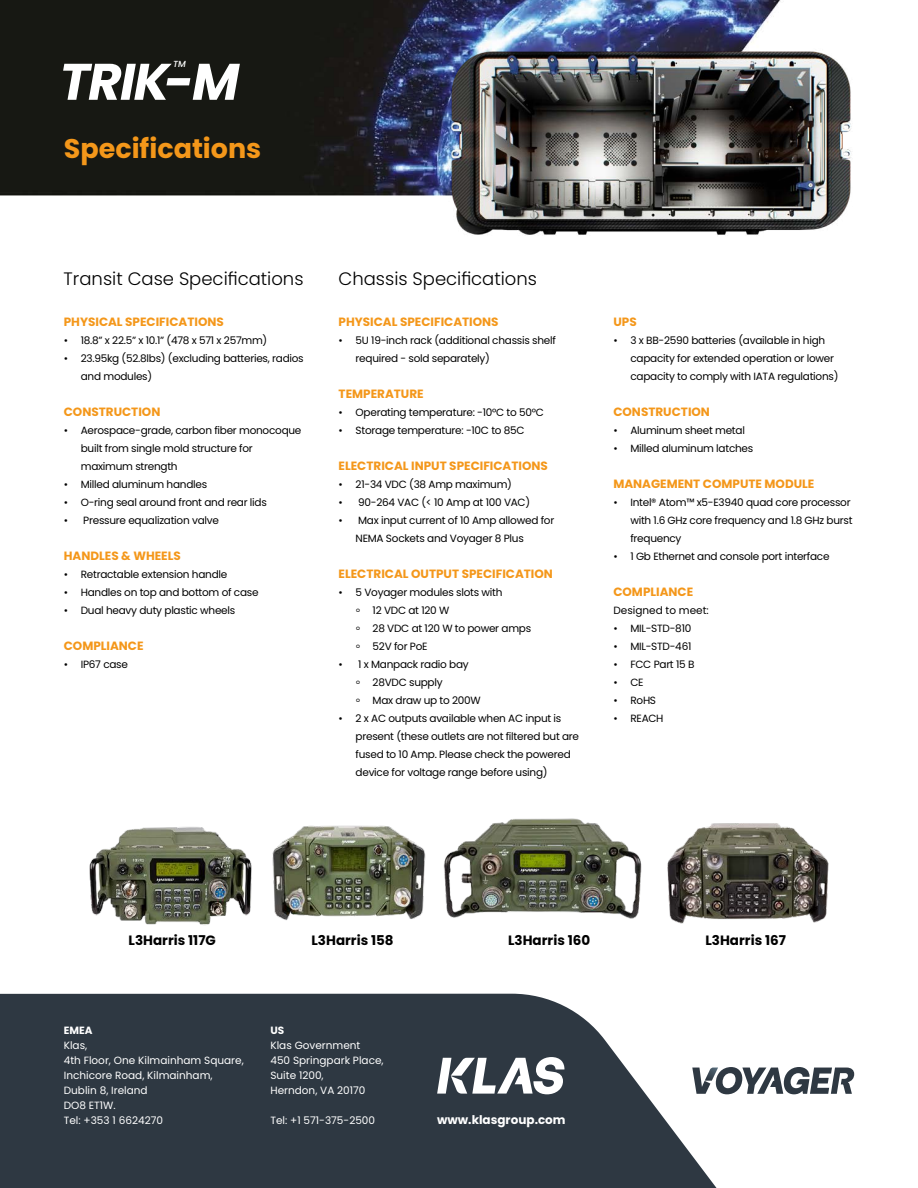
<style>
.page{position:relative;width:918px;height:1188px;background:#fff}
.page>*{position:absolute;margin:0;border:0;box-sizing:border-box;transform-origin:0 0}
.t1{font:italic 700 51.3px "Poppins";color:#fff}
.t2{font:700 27px "Poppins";color:#f4971a}
.t3{font:300 18px "Poppins";color:#000}
.t4{font:700 13.5px "Poppins";color:#000}
.t5{font:700 12px "Poppins";color:#f4971a}
.t6{font:700 12px "Poppins";color:#fff}
.t7{font:10.5px/18px "Poppins";letter-spacing:-.025em;color:#000}
.t8{font:10.5px/15px "Poppins";color:#fff}
.t9{font:10.5px "Poppins";color:#000}
.t10{font:700 10.5px "Poppins";color:#fff}
.t11{font:italic 500 8.85px "Poppins";color:#fff}
</style>
<div class="page">
<img style="left:0;top:0;width:855px;height:1095px">
<svg style="left:0;top:994px;width:725px;height:194px;fill:#2e3842"></svg>
<svg style="left:437px;top:1057px;width:127px;height:37px"></svg>
<svg style="left:692px;top:1067px;width:162px;height:27px"></svg>
<img style="left:87px;top:816px;width:744px;height:113px">
<img style="left:438px;top:39px;width:417px;height:208px">
<p class="t11" style="left:173px;top:58px;width:14px">TM</p>
<h1 class="t1" style="left:59px;top:52px;width:181px">TRIK-M</h1>
<h2 class="t2" style="left:64px;top:133px;width:199px">Specifications</h2>
<h3 class="t3" style="left:64px;top:268px;width:241px">Transit Case Specifications</h3>
<h3 class="t3" style="left:339px;top:268px;width:200px">Chassis Specifications</h3>
<p class="t5" style="left:64px;top:315px;width:162px">PHYSICAL SPECIFICATIONS</p>
<p class="t7" style="left:64px;top:331px;width:205px">• 18.8” x 22.5” x 10.1” (478 x 571 x 257mm)</p>
<p class="t7" style="left:81px;top:349px;width:224px;text-indent:-17px">• 23.95kg (52.8lbs) (excluding batteries, radios and modules)</p>
<p class="t5" style="left:64px;top:405px;width:98px">CONSTRUCTION</p>
<p class="t7" style="left:81px;top:421px;width:222px;text-indent:-17px">• Aerospace-grade, carbon fiber monocoque built from single mold structure for maximum strength</p>
<p class="t7" style="left:64px;top:475px;width:145px">• Milled aluminum handles</p>
<p class="t7" style="left:64px;top:493px;width:205px">• O-ring seal around front and rear lids</p>
<p class="t7" style="left:64px;top:511px;width:157px">• Pressure equalization valve</p>
<p class="t5" style="left:64px;top:549px;width:119px">HANDLES &amp; WHEELS</p>
<p class="t7" style="left:64px;top:565px;width:165px">• Retractable extension handle</p>
<p class="t7" style="left:64px;top:583px;width:196px">• Handles on top and bottom of case</p>
<p class="t7" style="left:64px;top:601px;width:173px">• Dual heavy duty plastic wheels</p>
<p class="t5" style="left:64px;top:639px;width:81px">COMPLIANCE</p>
<p class="t7" style="left:64px;top:655px;width:66px">• IP67 case</p>
<p class="t5" style="left:339px;top:315px;width:162px">PHYSICAL SPECIFICATIONS</p>
<p class="t7" style="left:356px;top:331px;width:202px;text-indent:-17px">• 5U 19-inch rack (additional chassis shelf required - sold separately)</p>
<p class="t5" style="left:339px;top:387px;width:87px">TEMPERATURE</p>
<p class="t7" style="left:339px;top:403px;width:207px">• Operating temperature: -10°C to 50°C</p>
<p class="t7" style="left:339px;top:421px;width:188px">• Storage temperature: -10C to 85C</p>
<p class="t5" style="left:339px;top:459px;width:211px">ELECTRICAL INPUT SPECIFICATIONS</p>
<p class="t7" style="left:339px;top:475px;width:175px">• 21-34 VDC (38 Amp maximum)</p>
<p class="t7" style="left:339px;top:493px;width:193px">• 90-264 VAC (&lt; 10 Amp at 100 VAC)</p>
<p class="t7" style="left:356px;top:511px;width:200px;text-indent:-17px">• Max input current of 10 Amp allowed for<br>NEMA Sockets and Voyager 8 Plus</p>
<p class="t5" style="left:339px;top:567px;width:216px">ELECTRICAL OUTPUT SPECIFICATION</p>
<p class="t7" style="left:356px;top:583px;width:177px;text-indent:-17px">• 5 Voyager modules slots with<br>॰ 12 VDC at 120 W<br>॰ 28 VDC at 120 W to power amps ॰ 52V for PoE</p>
<p class="t7" style="left:356px;top:655px;width:127px;text-indent:-17px">• 1 x Manpack radio bay<br>॰ 28VDC supply<br>॰ Max draw up to 200W</p>
<p class="t7" style="left:356px;top:709px;width:225px;text-indent:-17px">• 2 x AC outputs available when AC input is present (these outlets are not filtered but are fused to 10 Amp. Please check the powered device for voltage range before using)</p>
<p class="t5" style="left:613px;top:315px;width:25px">UPS</p>
<p class="t7" style="left:630px;top:331px;width:210px;text-indent:-17px">• 3 x BB-2590 batteries (available in high capacity for extended operation or lower capacity to comply with IATA regulations)</p>
<p class="t5" style="left:613px;top:405px;width:98px">CONSTRUCTION</p>
<p class="t7" style="left:613px;top:421px;width:133px">• Aluminum sheet metal</p>
<p class="t7" style="left:613px;top:439px;width:141px">• Milled aluminum latches</p>
<p class="t5" style="left:613px;top:477px;width:203px">MANAGEMENT COMPUTE MODULE</p>
<p class="t7" style="left:630px;top:493px;width:224px;text-indent:-17px">• Intel® Atom™ x5-E3940 quad core processor with 1.6 GHz core frequency and 1.8 GHz burst frequency</p>
<p class="t7" style="left:613px;top:547px;width:218px">• 1 Gb Ethernet and console port interface</p>
<p class="t5" style="left:613px;top:585px;width:81px">COMPLIANCE</p>
<p class="t9" style="left:613px;top:604px;width:97px">Designed to meet:</p>
<p class="t7" style="left:613px;top:619px;width:79px">• MIL-STD-810</p>
<p class="t7" style="left:613px;top:637px;width:80px">• MIL-STD-461</p>
<p class="t7" style="left:613px;top:655px;width:83px">• FCC Part 15 B</p>
<p class="t7" style="left:613px;top:673px;width:32px">• CE</p>
<p class="t7" style="left:613px;top:691px;width:44px">• RoHS</p>
<p class="t7" style="left:613px;top:709px;width:52px">• REACH</p>
<p class="t4" style="left:129px;top:933px;width:89px">L3Harris 117G</p>
<p class="t4" style="left:312px;top:933px;width:84px">L3Harris 158</p>
<p class="t4" style="left:508px;top:933px;width:84px">L3Harris 160</p>
<p class="t4" style="left:705px;top:933px;width:82px">L3Harris 167</p>
<p class="t10" style="left:64px;top:1024px;width:30px">EMEA</p>
<p class="t8" style="left:64px;top:1038px;width:182px">Klas,<br>4th Floor, One Kilmainham Square,<br>Inchicore Road, Kilmainham,<br>Dublin 8, Ireland<br>DO8 ET1W.<br>Tel: +353 1 6624270</p>
<p class="t10" style="left:270px;top:1024px;width:15px">US</p>
<p class="t8" style="left:270px;top:1038px;width:115px">Klas Government<br>450 Springpark Place,<br>Suite 1200,<br>Herndon, VA 20170</p>
<p class="t8" style="left:270px;top:1113px;width:106px">Tel: +1 571-375-2500</p>
<p class="t6" style="left:437px;top:1113px;width:130px">www.klasgroup.com</p>
</div>
